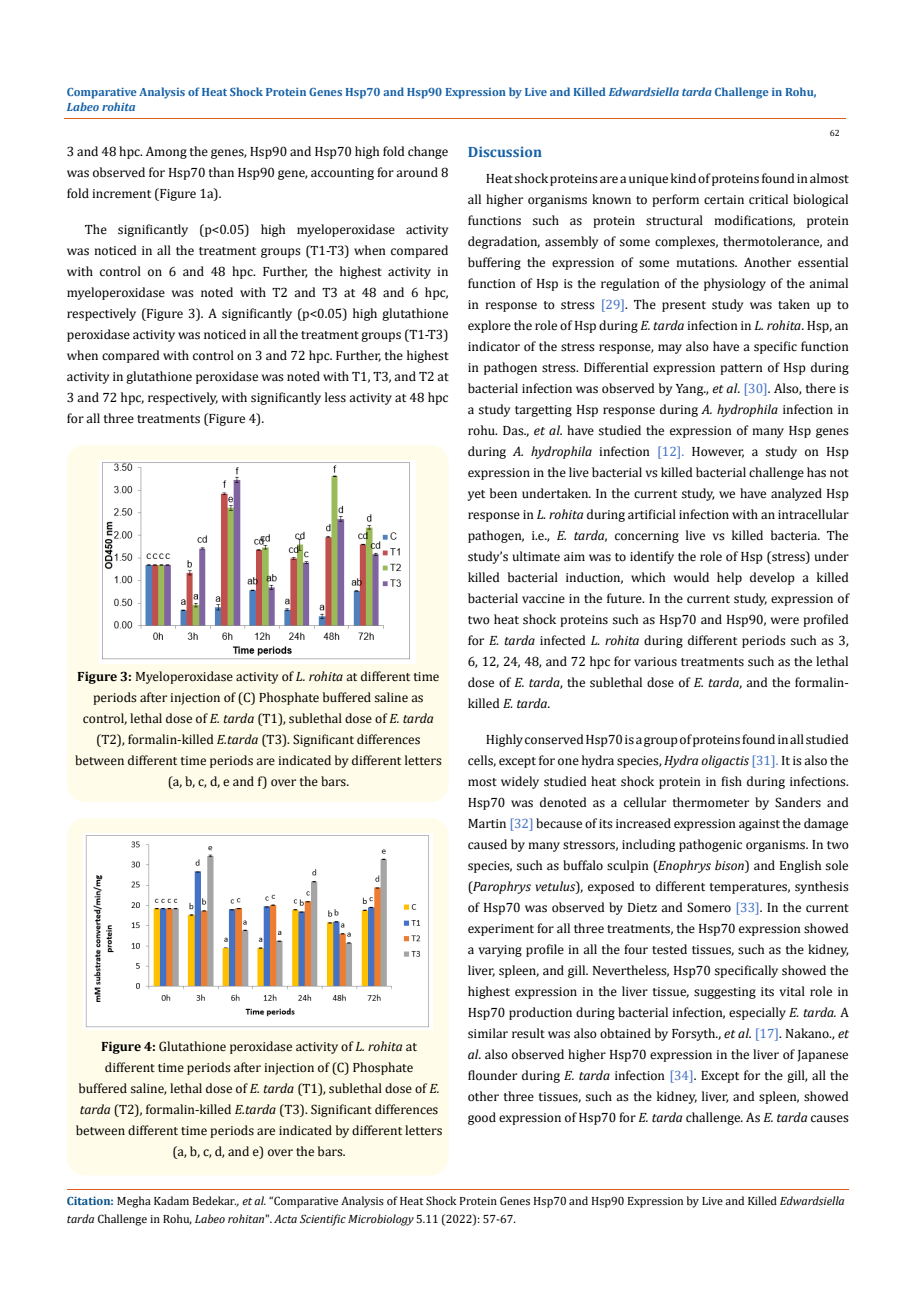
<style>
.page{position:relative;width:917px;height:1296px;background:#fff}
.page>*{position:absolute;margin:0;border:0;box-sizing:border-box;transform-origin:0 0}
.t1{font:700 15px "Cambria";color:#1560a6}
.t2{font:13.5px/21px "Cambria";color:#000;text-align:justify}
.t3{font:12px/18px "Cambria";color:#000}
.t4{font:700 12px/15px "Cambria";color:#1560a6}
.t5{font:9px "Cambria";color:#000}
.s1{font-style:italic}
.s2{font-weight:700}
.s3{color:#4472c4}
.s4{font-weight:700;color:#035089}
</style>
<div class="page">
<div style="left:67px;top:445px;width:381px;height:357px;background:#fffde9;border-radius:18px"></div>
<img style="left:100px;top:460px;width:316px;height:204px">
<div style="left:67px;top:818px;width:381px;height:357px;background:#fffde9;border-radius:18px"></div>
<img style="left:84px;top:834px;width:349px;height:195px">
<hr style="left:64px;top:118px;width:781px;height:1px;background:#e05d1a">
<hr style="left:67px;top:1190px;width:781px;height:1px;background:#e05d1a">
<p class="t4" style="left:67px;top:84px;width:751px">Comparative Analysis of Heat Shock Protein Genes Hsp70 and Hsp90 Expression by Live and Killed <span class="s1">Edwardsiella tarda</span> Challenge in Rohu,<br><span class="s1">Labeo rohita</span></p>
<p class="t5" style="left:829px;top:128px;width:11px">62</p>
<p class="t2" style="left:67px;top:141px;width:383px">3 and 48 hpc. Among the genes, Hsp90 and Hsp70 high fold change was observed for Hsp70 than Hsp90 gene, accounting for around 8 fold increment (Figure 1a).</p>
<p class="t2" style="left:67px;top:219px;width:383px;text-indent:18px">The significantly (p&lt;0.05) high myeloperoxidase activity was noticed in all the treatment groups (T1-T3) when compared with control on 6 and 48 hpc. Further, the highest activity in myeloperoxidase was noted with T2 and T3 at 48 and 6 hpc, respectively (Figure 3). A significantly (p&lt;0.05) high glutathione peroxidase activity was noticed in all the treatment groups (T1-T3) when compared with control on 3 and 72 hpc. Further, the highest activity in glutathione peroxidase was noted with T1, T3, and T2 at 3 and 72 hpc, respectively, with significantly less activity at 48 hpc for all three treatments (Figure 4).</p>
<p class="t2" style="left:75px;top:666px;width:368px;text-align:center"><span class="s2">Figure 3:</span> Myeloperoxidase activity of <span class="s1">L. rohita</span> at different time periods after injection of (C) Phosphate buffered saline as control, lethal dose of <span class="s1">E. tarda</span> (T1), sublethal dose of <span class="s1">E. tarda </span>(T2), formalin-killed <span class="s1">E.tarda</span> (T3). Significant differences between different time periods are indicated by different letters (a, b, c, d, e and f) over the bars.</p>
<p class="t2" style="left:76px;top:1036px;width:368px;text-align:center"><span class="s2">Figure 4:</span> Glutathione peroxidase activity of <span class="s1">L. rohita</span> at different time periods after injection of (C) Phosphate<br>buffered saline, lethal dose of <span class="s1">E. tarda</span> (T1), sublethal dose of <span class="s1">E. tarda</span> (T2), formalin-killed <span class="s1">E.tarda</span> (T3). Significant differences between different time periods are indicated by different letters (a, b, c, d, and e) over the bars.</p>
<p class="t1" style="left:468px;top:141px;width:76px">Discussion</p>
<p class="t2" style="left:468px;top:167px;width:382px;text-indent:18px">Heat shock proteins are a unique kind of proteins found in almost all higher organisms known to perform certain critical biological functions such as protein structural modifications, protein degradation, assembly of some complexes, thermotolerance, and buffering the expression of some mutations. Another essential function of Hsp is the regulation of the physiology of the animal in response to stress <span class="s3">[29]</span>. The present study was taken up to explore the role of Hsp during <span class="s1">E. tarda</span> infection in <span class="s1">L. rohita</span>. Hsp, an indicator of the stress response, may also have a specific function in pathogen stress. Differential expression pattern of Hsp during bacterial infection was observed by Yang., <span class="s1">et al</span>. <span class="s3">[30]</span>. Also, there is a study targetting Hsp response during <span class="s1">A. hydrophila</span> infection in rohu. Das., <span class="s1">et al</span>. have studied the expression of many Hsp genes during <span class="s1">A. hydrophila</span> infection <span class="s3">[12].</span> However, a study on Hsp expression in the live bacterial vs killed bacterial challenge has not yet been undertaken. In the current study, we have analyzed Hsp response in <span class="s1">L. rohita</span> during artificial infection with an intracellular pathogen, i.e., <span class="s1">E. tarda</span>, concerning live vs killed bacteria. The study’s ultimate aim was to identify the role of Hsp (stress) under killed bacterial induction, which would help develop a killed bacterial vaccine in the future. In the current study, expression of two heat shock proteins such as Hsp70 and Hsp90, were profiled for <span class="s1">E. tarda</span> infected <span class="s1">L. rohita</span> during different periods such as 3, 6, 12, 24, 48, and 72 hpc for various treatments such as the lethal dose of <span class="s1">E. tarda</span>, the sublethal dose of <span class="s1">E. tarda</span>, and the formalin&shy;killed <span class="s1">E. tarda</span>.</p>
<p class="t2" style="left:468px;top:729px;width:382px;text-indent:18px">Highly conserved Hsp70 is a group of proteins found in all studied cells, except for one hydra species, <span class="s1">Hydra oligactis</span> <span class="s3">[31].</span> It is also the most widely studied heat shock protein in fish during infections.<br>Hsp70 was denoted as a cellular thermometer by Sanders and Martin <span class="s3">[32]</span> because of its increased expression against the damage caused by many stressors, including pathogenic organisms. In two species, such as buffalo sculpin (<span class="s1">Enophrys bison</span>) and English sole (<span class="s1">Parophrys vetulus</span>), exposed to different temperatures, synthesis of Hsp70 was observed by Dietz and Somero <span class="s3">[33]</span>. In the current experiment for all three treatments, the Hsp70 expression showed a varying profile in all the four tested tissues, such as the kidney, liver, spleen, and gill. Nevertheless, Hsp70 specifically showed the highest expression in the liver tissue, suggesting its vital role in Hsp70 production during bacterial infection, especially <span class="s1">E. tarda.</span> A similar result was also obtained by Forsyth., <span class="s1">et al</span>. <span class="s3">[17]</span>. Nakano., <span class="s1">et al</span>. also observed higher Hsp70 expression in the liver of Japanese flounder during <span class="s1">E. tarda</span> infection <span class="s3">[34]</span>. Except for the gill, all the other three tissues, such as the kidney, liver, and spleen, showed good expression of Hsp70 for <span class="s1">E. tarda</span> challenge. As <span class="s1">E. tarda</span> causes</p>
<p class="t3" style="left:67px;top:1192px;width:779px"><span class="s4">Citation:</span> Megha Kadam Bedekar<span class="s1">., et al.</span> “Comparative Analysis of Heat Shock Protein Genes Hsp70 and Hsp90 Expression by Live and Killed <span class="s1">Edwardsiella tarda</span> Challenge in Rohu, <span class="s1">Labeo rohitan</span>". <span class="s1">Acta Scientific Microbiology</span> 5.11 (2022): 57-67.</p>
</div>
